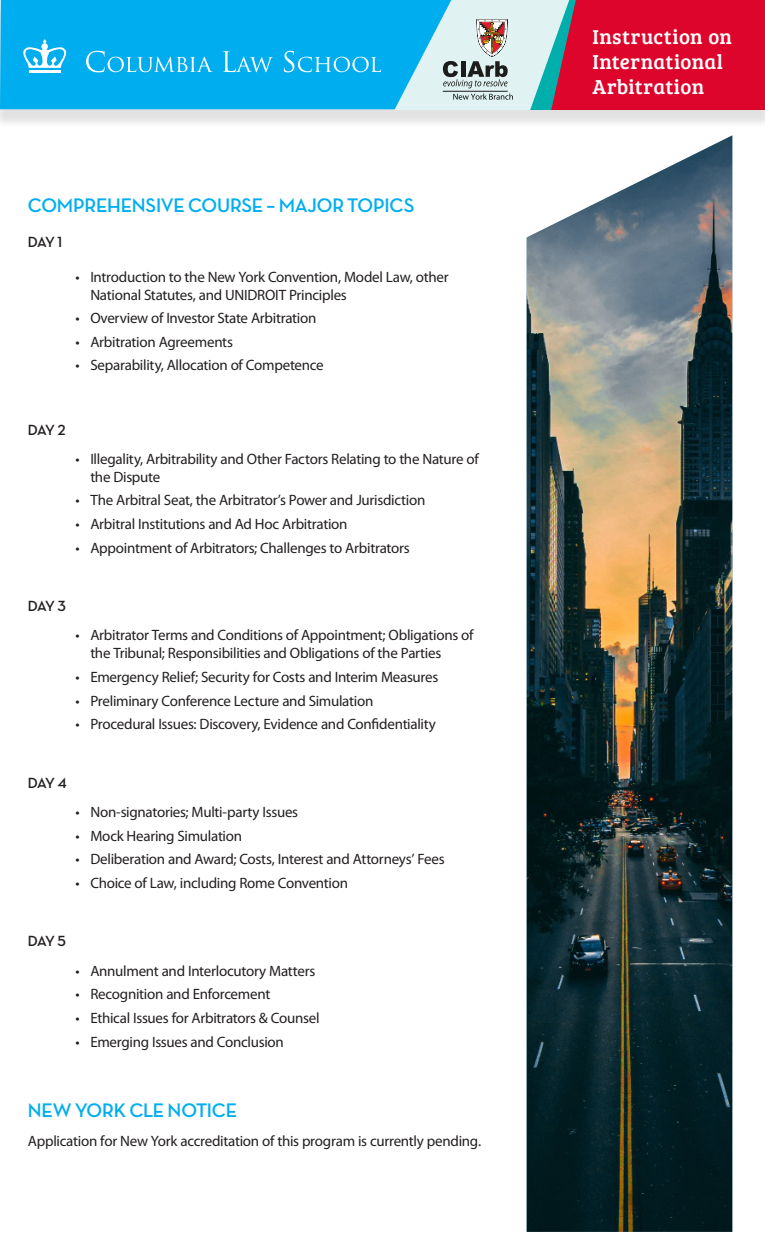
<style>
.page{position:relative;width:765px;height:1260px;background:#fff}
.page>*{position:absolute;margin:0;border:0;box-sizing:border-box;transform-origin:0 0}
.t1{font:20.88px/25px "Bree Serif";letter-spacing:.015em;color:#fff}
.t2{font:700 20px "Neutra Disp";letter-spacing:-.01em;color:#00aeef}
.t3{font:15px/18px "Myriad Pro";letter-spacing:-.02em;color:#231f20}
.t4{font:700 15px "Neutra Disp";letter-spacing:-.075em;color:#231f20}
</style>
<div class="page">
<img style="left:527px;top:135px;width:205px;height:1097px">
<div style="left:0;top:6px;width:765px;height:122px;background:#231f20;opacity:.13"></div>
<div style="left:0;top:0;width:394px;height:109px;background:#00aeef"></div>
<hr style="left:29px;top:70px;width:32px;height:3px;background:#fff">
<svg style="left:22px;top:39px;width:45px;height:29px"></svg>
<svg style="left:86px;top:51px;width:127px;height:21px;background:#2cbcf1"></svg>
<svg style="left:223px;top:51px;width:50px;height:21px"></svg>
<svg style="left:284px;top:51px;width:97px;height:21px;background:#2cbbf1"></svg>
<svg style="left:394px;top:0;width:371px;height:110px;background:#bf637c"></svg>
<p class="t2" style="left:28px;top:194px;width:388px">COMPREHENSIVE COURSE – MAJOR TOPICS</p>
<p class="t4" style="left:28px;top:233px;width:36px">DAY 1</p>
<p class="t3" style="left:90px;top:267px;width:360px;text-indent:-15px">• Introduction to the New York Convention, Model Law, other<br>National Statutes, and UNIDROIT Principles</p>
<p class="t3" style="left:75px;top:309px;width:243px">• Overview of Investor State Arbitration</p>
<p class="t3" style="left:75px;top:333px;width:159px">• Arbitration Agreements</p>
<p class="t3" style="left:75px;top:356px;width:250px">• Separability, Allocation of Competence</p>
<p class="t4" style="left:28px;top:421px;width:39px">DAY 2</p>
<p class="t3" style="left:90px;top:450px;width:390px;text-indent:-15px">• Illegality, Arbitrability and Other Factors Relating to the Nature of the Dispute</p>
<p class="t3" style="left:75px;top:491px;width:352px">• The Arbitral Seat, the Arbitrator’s Power and Jurisdiction</p>
<p class="t3" style="left:75px;top:515px;width:274px">• Arbitral Institutions and Ad Hoc Arbitration</p>
<p class="t3" style="left:75px;top:538px;width:336px">• Appointment of Arbitrators; Challenges to Arbitrators</p>
<p class="t4" style="left:28px;top:598px;width:39px">DAY 3</p>
<p class="t3" style="left:90px;top:626px;width:385px;text-indent:-15px">• Arbitrator Terms and Conditions of Appointment; Obligations of the Tribunal; Responsibilities and Obligations of the Parties</p>
<p class="t3" style="left:75px;top:668px;width:364px">• Emergency Relief; Security for Costs and Interim Measures</p>
<p class="t3" style="left:75px;top:691px;width:300px">• Preliminary Conference Lecture and Simulation</p>
<p class="t3" style="left:75px;top:715px;width:362px">• Procedural Issues: Discovery, Evidence and Confidentiality</p>
<p class="t4" style="left:28px;top:774px;width:40px">DAY 4</p>
<p class="t3" style="left:75px;top:803px;width:224px">• Non-signatories; Multi-party Issues</p>
<p class="t3" style="left:75px;top:826px;width:168px">• Mock Hearing Simulation</p>
<p class="t3" style="left:75px;top:850px;width:371px">• Deliberation and Award; Costs, Interest and Attorneys’ Fees</p>
<p class="t3" style="left:75px;top:874px;width:274px">• Choice of Law, including Rome Convention</p>
<p class="t4" style="left:28px;top:933px;width:40px">DAY 5</p>
<p class="t3" style="left:75px;top:961px;width:242px">• Annulment and Interlocutory Matters</p>
<p class="t3" style="left:75px;top:985px;width:197px">• Recognition and Enforcement</p>
<p class="t3" style="left:75px;top:1009px;width:246px">• Ethical Issues for Arbitrators &amp; Counsel</p>
<p class="t3" style="left:75px;top:1032px;width:210px">• Emerging Issues and Conclusion</p>
<p class="t2" style="left:28px;top:1099px;width:211px">NEW YORK CLE NOTICE</p>
<p class="t3" style="left:28px;top:1132px;width:455px">Application for New York accreditation of this program is currently pending.</p>
<p class="t1" style="left:592px;top:23px;width:141px">Instruction on<br>International</p>
<p class="t1" style="left:592px;top:73px;width:113px">Arbitration</p>
</div>
